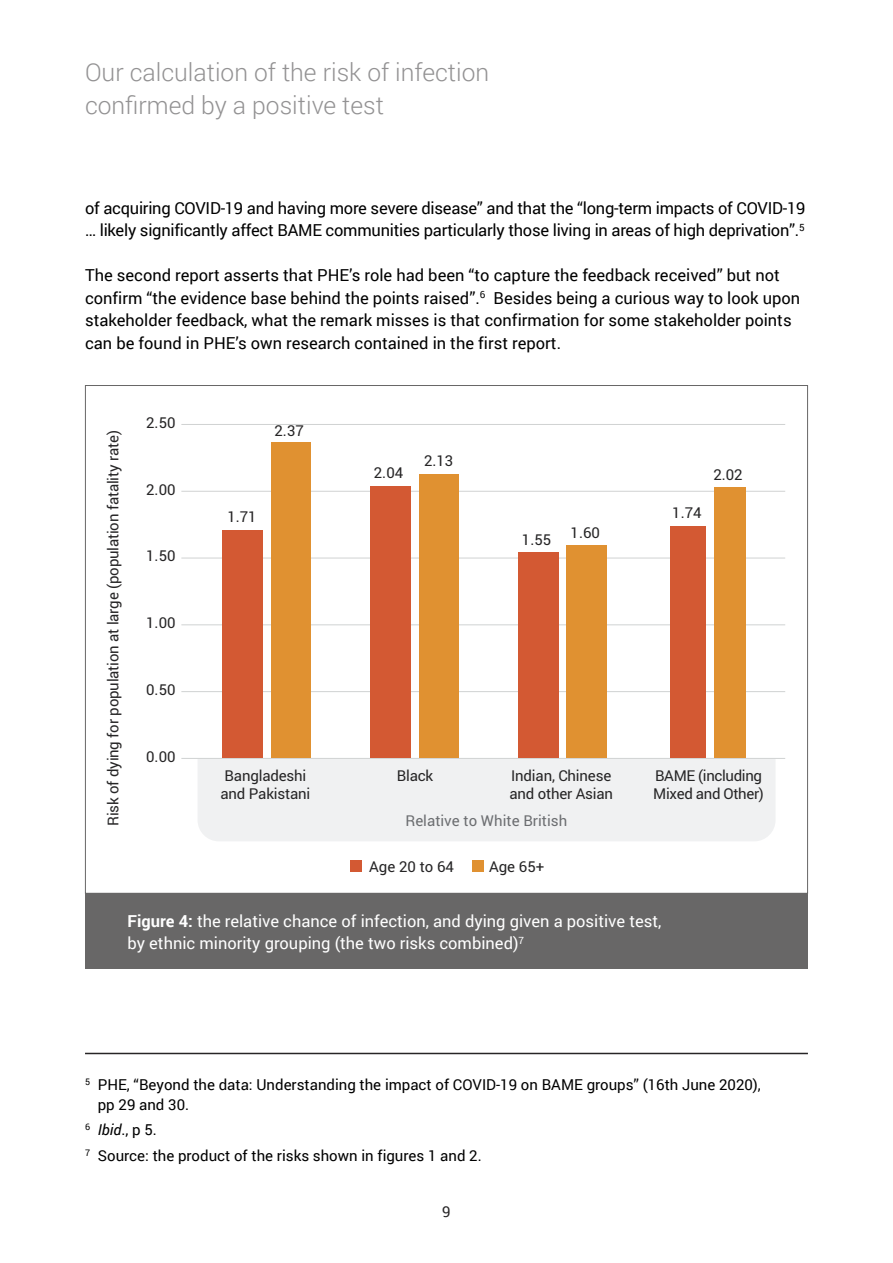
<style>
.page{position:relative;width:893px;height:1263px;background:#fff}
.page>*{position:absolute;margin:0;border:0;box-sizing:border-box;transform-origin:0 0}
.t1{font:300 24.75px "Roboto";color:#939293}
.t2{font:16.5px/22.5px "Roboto";color:#000}
.t3{font:16.5px "Roboto";color:#fff}
.t4{font:15px/18px "Roboto";letter-spacing:-.01em;color:#262526}
.t5{font:15px "Roboto";color:#000}
.t6{font:15px "Roboto";color:#6c6e71}
.t7{font:15px "Roboto";color:#272526}
.s1{font-weight:700}
.s2{font-style:italic}
</style>
<div class="page">
<div style="left:85px;top:894px;width:723px;height:75px;background:#686767"></div>
<div style="left:198px;top:759px;width:577px;height:82px;background:#f0f1f2"></div>
<hr style="left:181px;top:691px;width:604px;height:1px;background:#d0d2d2">
<hr style="left:181px;top:624px;width:604px;height:1px;background:#d0d2d2">
<hr style="left:181px;top:558px;width:604px;height:1px;background:#d0d2d2">
<hr style="left:181px;top:491px;width:604px;height:1px;background:#d0d2d2">
<hr style="left:181px;top:424px;width:604px;height:1px;background:#d0d2d2">
<hr style="left:181px;top:758px;width:604px;height:1px;background:#d0d2d2">
<div style="left:350px;top:860px;width:12px;height:12px;background:#d35933"></div>
<div style="left:472px;top:860px;width:11px;height:12px;background:#e09131"></div>
<div style="left:222px;top:530px;width:40px;height:228px;background:#d35933"></div>
<div style="left:271px;top:443px;width:40px;height:315px;background:#e09131"></div>
<div style="left:370px;top:486px;width:40px;height:272px;background:#d35933"></div>
<div style="left:419px;top:474px;width:40px;height:284px;background:#e09131"></div>
<div style="left:518px;top:553px;width:41px;height:205px;background:#d35933"></div>
<div style="left:566px;top:546px;width:41px;height:212px;background:#e09131"></div>
<div style="left:670px;top:526px;width:35px;height:232px;background:#d35933"></div>
<div style="left:714px;top:487px;width:31px;height:271px;background:#e09131"></div>
<hr style="left:85px;top:1053px;width:723px;height:1px;background:#272526">
<p class="t1" style="left:85px;top:55px;width:406px">Our calculation of the risk of infection</p>
<p class="t1" style="left:85px;top:88px;width:300px">confirmed by a positive test</p>
<p class="t2" style="left:85px;top:196px;width:722px">of acquiring COVID-19 and having more severe disease” and that the “long-term impacts of COVID-19 … likely significantly affect BAME communities particularly those living in areas of high deprivation”.<sup>5</sup></p>
<p class="t2" style="left:85px;top:264px;width:717px">The second report asserts that PHE’s role had been “to capture the feedback received” but not confirm “the evidence base behind the points raised”.<sup>6</sup> Besides being a curious way to look upon stakeholder feedback, what the remark misses is that confirmation for some stakeholder points can be found in PHE’s own research contained in the first report.</p>
<p class="t4" style="left:106px;top:826px;width:397px;rotate:-90deg">Risk of dying for population at large (population fatality rate)</p>
<p class="t4" style="left:146px;top:415px;width:31px">2.50</p>
<p class="t4" style="left:146px;top:481px;width:31px">2.00</p>
<p class="t4" style="left:146px;top:548px;width:31px">1.50</p>
<p class="t4" style="left:146px;top:615px;width:31px">1.00</p>
<p class="t4" style="left:146px;top:682px;width:31px">0.50</p>
<p class="t4" style="left:146px;top:748px;width:31px">0.00</p>
<p class="t4" style="left:275px;top:422px;width:31px">2.37</p>
<p class="t4" style="left:227px;top:509px;width:31px">1.71</p>
<p class="t4" style="left:374px;top:465px;width:31px">2.04</p>
<p class="t4" style="left:424px;top:453px;width:31px">2.13</p>
<p class="t4" style="left:522px;top:532px;width:31px">1.55</p>
<p class="t4" style="left:571px;top:525px;width:31px">1.60</p>
<p class="t4" style="left:672px;top:505px;width:31px">1.74</p>
<p class="t4" style="left:713px;top:466px;width:31px">2.02</p>
<p class="t4" style="left:397px;top:768px;width:38px">Black</p>
<p class="t4" style="left:653px;top:768px;width:112px">BAME (including<br>Mixed and Other)</p>
<p class="t6" style="left:405px;top:815px;width:163px">Relative to White British</p>
<p class="t4" style="left:221px;top:768px;width:91px">Bangladeshi and Pakistani</p>
<p class="t4" style="left:509px;top:768px;width:105px">Indian, Chinese and other Asian</p>
<p class="t4" style="left:369px;top:859px;width:86px">Age 20 to 64</p>
<p class="t4" style="left:489px;top:859px;width:57px">Age 65+</p>
<p class="t3" style="left:128px;top:909px;width:535px"><span class="s1">Figure 4:</span> the relative chance of infection, and dying given a positive test,</p>
<p class="t3" style="left:128px;top:932px;width:398px">by ethnic minority grouping (the two risks combined)<sup>7</sup></p>
<p class="t5" style="left:85px;top:1074px;width:677px"><sup>5</sup> PHE, “Beyond the data: Understanding the impact of COVID-19 on BAME groups” (16th June 2020),</p>
<p class="t5" style="left:98px;top:1094px;width:93px">pp 29 and 30.</p>
<p class="t5" style="left:85px;top:1119px;width:73px"><sup>6</sup> <span class="s2">Ibid</span>., p 5.</p>
<p class="t5" style="left:85px;top:1145px;width:398px"><sup>7</sup> Source: the product of the risks shown in figures 1 and 2.</p>
<p class="t7" style="left:442px;top:1202px;width:10px">9</p>
</div>
